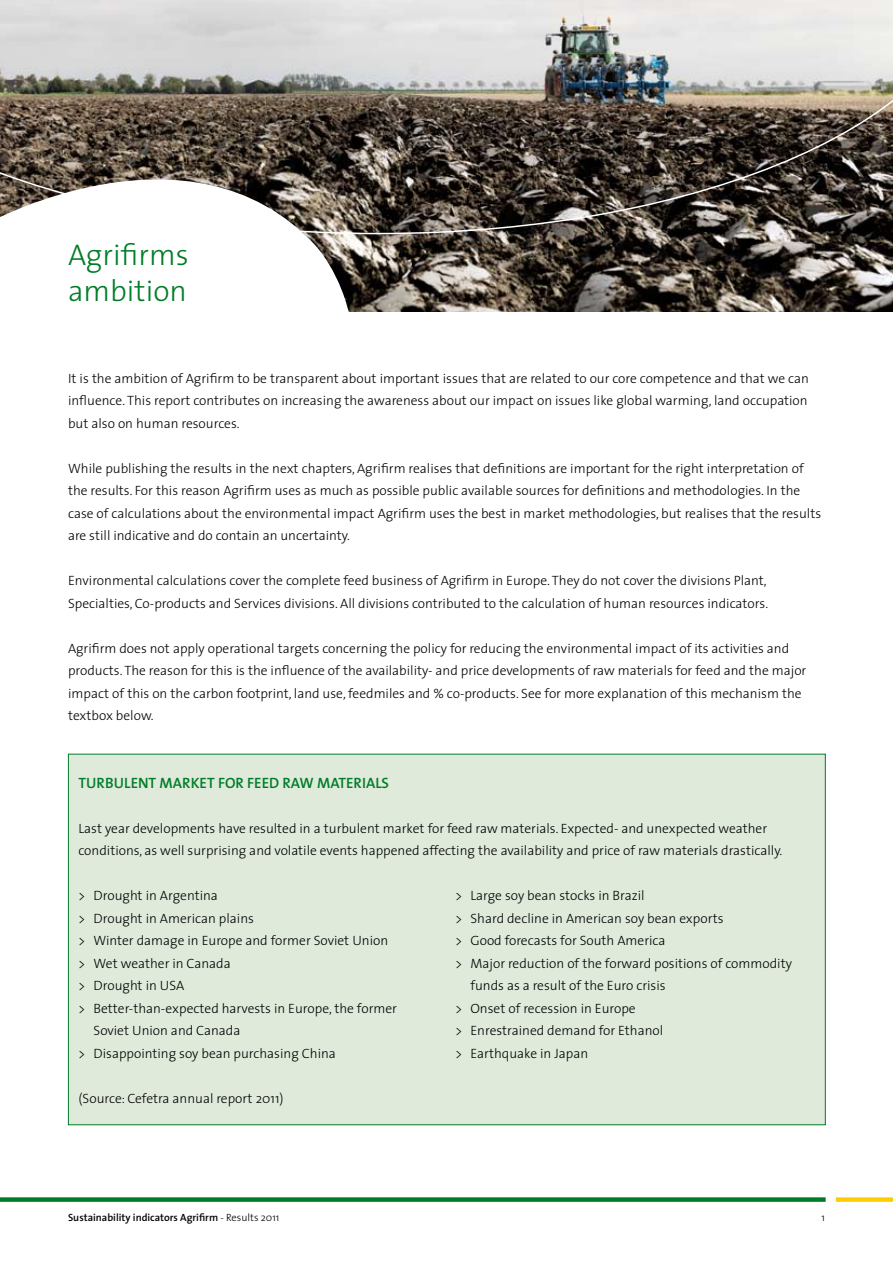
<style>
.page{position:relative;width:893px;height:1263px;background:#fff}
.page>*{position:absolute;margin:0;border:0;box-sizing:border-box;transform-origin:0 0}
.t1{font:300 30px/36px "The Sans";color:#007c28}
.t2{font:600 15px "The Sans";color:#007c28}
.t3{font:300 13.5px/22.5px "The Sans";color:#000}
.t4{font:600 10.5px "The Sans";color:#000}
.t5{font:300 10.5px "The Sans";color:#000}
.s1{font-weight:300}
</style>
<div class="page">
<div style="left:68px;top:754px;width:758px;height:371px;background:#dfeadb;border:1px solid #007c28"></div>
<img style="left:354px;top:234px;width:539px;height:77px">
<img style="left:0;top:0;width:893px;height:234px">
<svg style="left:0;top:163px;width:354px;height:149px"></svg>
<div style="left:0;top:1197px;width:826px;height:5px;background:#007c28"></div>
<div style="left:836px;top:1197px;width:57px;height:5px;background:#fc0"></div>
<h1 class="t1" style="left:68px;top:236px;width:122px">Agrifirms ambition</h1>
<p class="t3" style="left:68px;top:366px;width:742px;text-align:justify">It is the ambition of Agrifirm to be transparent about important issues that are related to our core competence and that we can influence. This report contributes on increasing the awareness about our impact on issues like global warming, land occupation but also on human resources.</p>
<p class="t3" style="left:68px;top:456px;width:755px">While publishing the results in the next chapters, Agrifirm realises that definitions are important for the right interpretation of the results. For this reason Agrifirm uses as much as possible public available sources for definitions and methodologies. In the case of calculations about the environmental impact Agrifirm uses the best in market methodologies, but realises that the results are still indicative and do contain an uncertainty.</p>
<p class="t3" style="left:68px;top:569px;width:702px">Environmental calculations cover the complete feed business of Agrifirm in Europe. They do not cover the divisions Plant,<br>Specialties, Co-products and Services divisions. All divisions contributed to the calculation of human resources indicators.</p>
<p class="t3" style="left:68px;top:636px;width:740px">Agrifirm does not apply operational targets concerning the policy for reducing the environmental impact of its activities and products. The reason for this is the influence of the availability- and price developments of raw materials for feed and the major impact of this on the carbon footprint, land use, feedmiles and % co-products. See for more explanation of this mechanism the textbox below.</p>
<p class="t2" style="left:79px;top:770px;width:312px">TURBULENT MARKET FOR Fee d RAW MATERIALS</p>
<p class="t3" style="left:79px;top:816px;width:705px">Last year developments have resulted in a turbulent market for feed raw materials. Expected- and unexpected weather conditions, as well surprising and volatile events happened affecting the availability and price of raw materials drastically.</p>
<p class="t3" style="left:79px;top:884px;width:141px">&gt; Drought in Argentina</p>
<p class="t3" style="left:79px;top:906px;width:177px">&gt; Drought in American plains</p>
<p class="t3" style="left:79px;top:929px;width:311px">&gt; Winter damage in Europe and former Soviet Union</p>
<p class="t3" style="left:79px;top:951px;width:154px">&gt; Wet weather in Canada</p>
<p class="t3" style="left:79px;top:974px;width:107px">&gt; Drought in USA</p>
<p class="t3" style="left:79px;top:996px;width:320px">&gt; Better-than-expected harvests in Europe, the former</p>
<p class="t3" style="left:94px;top:1019px;width:148px">Soviet Union and Canada</p>
<p class="t3" style="left:79px;top:1041px;width:259px">&gt; Disappointing soy bean purchasing China</p>
<p class="t3" style="left:79px;top:1086px;width:207px">(Source: Cefetra annual report 2011)</p>
<p class="t3" style="left:455px;top:884px;width:191px">&gt; Large soy bean stocks in Brazil</p>
<p class="t3" style="left:455px;top:906px;width:270px">&gt; Shard decline in American soy bean exports</p>
<p class="t3" style="left:455px;top:929px;width:212px">&gt; Good forecasts for South America</p>
<p class="t3" style="left:455px;top:951px;width:338px">&gt; Major reduction of the forward positions of commodity</p>
<p class="t3" style="left:470px;top:974px;width:197px">funds as a result of the Euro crisis</p>
<p class="t3" style="left:455px;top:996px;width:182px">&gt; Onset of recession in Europe</p>
<p class="t3" style="left:455px;top:1019px;width:209px">&gt; Enrestrained demand for Ethanol</p>
<p class="t3" style="left:455px;top:1041px;width:134px">&gt; Earthquake in Japan</p>
<p class="t4" style="left:68px;top:1209px;width:213px">Sustainability indicators Agrifirm <span class="s1">- Results 2011</span></p>
<p class="t5" style="left:821px;top:1209px;width:5px">1</p>
</div>
